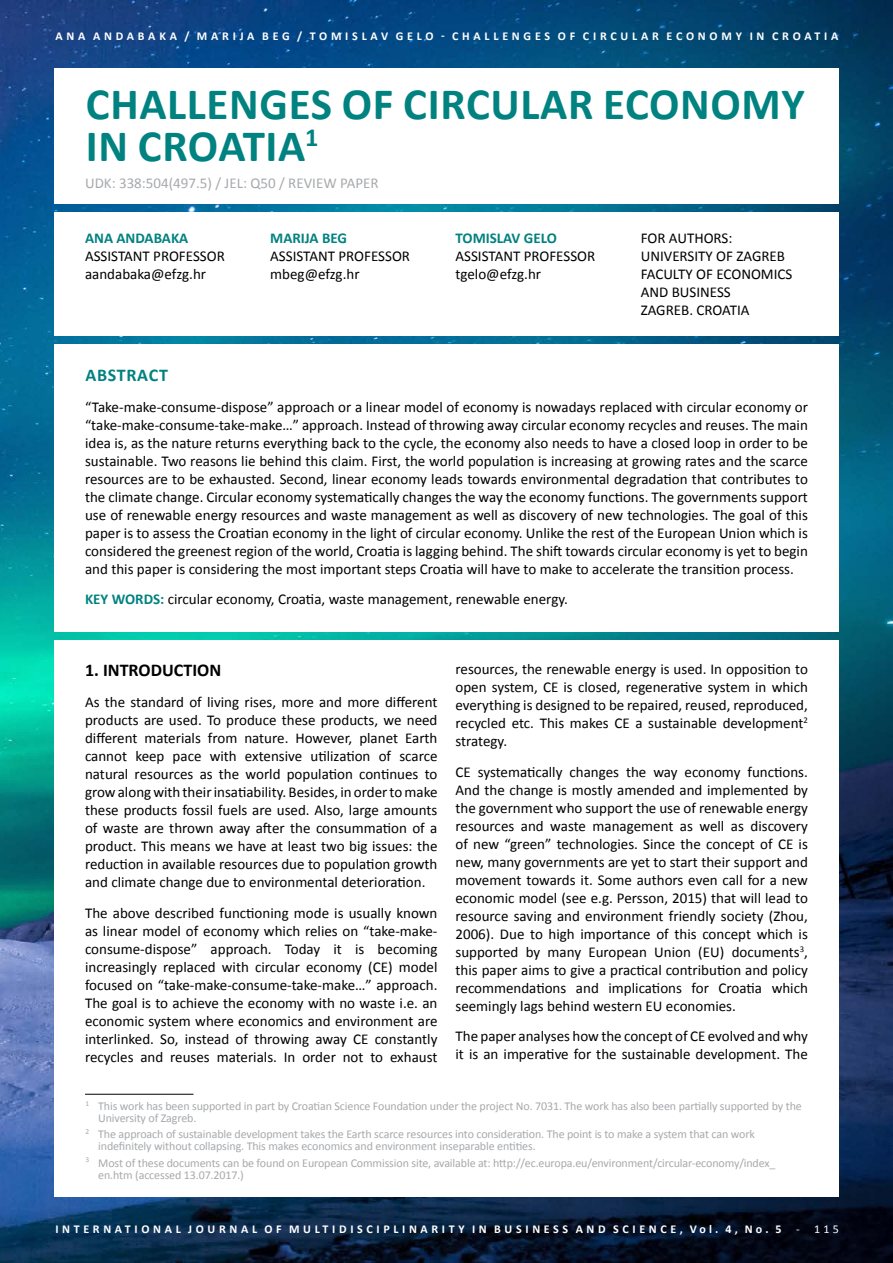
<style>
.page{position:relative;width:893px;height:1263px;background:#fff}
.page>*{position:absolute;margin:0;border:0;box-sizing:border-box;transform-origin:0 0}
.NASLOV{font:700 45px/42px "Calibri";letter-spacing:.015em;color:#008280}
.Abstract_text{font:700 18px "Calibri";color:#000}
.Abstract_title{font:700 18px "Calibri";letter-spacing:.04em;color:#008280}
.Tex_príspevku{font:15px/18px "Calibri";color:#000;text-align:justify}
.Normal_text{font:15px "Calibri";color:#a7a9ac}
.t1{font:700 15px "Calibri";color:#008280}
.t2{font:12px/12px "Calibri";letter-spacing:-.01em;color:#a7a9ac}
.t3{font:700 12px "Calibri";letter-spacing:.305em;color:#fff}
.s1{font-weight:700;color:#008280}
.s2{font-weight:400}
</style>
<div class="page">
<img style="left:0;top:0;width:893px;height:1263px">
<svg style="left:54px;top:204px;width:785px;height:436px;background:#0d839a"></svg>
<div style="left:54px;top:213px;width:785px;height:123px;background:#fff"></div>
<div style="left:54px;top:68px;width:785px;height:136px;background:#fff"></div>
<div style="left:54px;top:344px;width:785px;height:288px;background:#fff"></div>
<div style="left:54px;top:640px;width:785px;height:557px;background:#fff"></div>
<hr style="left:85px;top:1094px;width:108px;height:1px;background:#000">
<p class="t3" style="left:55px;top:28px;width:785px">ANA ANDABAKA / MARIJA BEG / TOMISLAV GELO - CHALLENGES OF CIRCULAR ECONOMY IN CROATIA</p>
<p class="NASLOV" style="left:86px;top:83px;width:720px">CHALLENGES OF CIRCULAR ECONOMY<br>IN CROATIA<sup>1</sup></p>
<p class="Normal_text" style="left:85px;top:173px;width:295px">UDK: 338:504(497.5) / JEL: Q50 / REVIEW PAPER</p>
<p class="t1" style="left:85px;top:228px;width:105px">ANA ANDABAKA</p>
<p class="Tex_príspevku" style="left:85px;top:247px;width:141px">ASSISTANT PROFESSOR</p>
<p class="Tex_príspevku" style="left:85px;top:265px;width:123px">aandabaka@efzg.hr</p>
<p class="t1" style="left:270px;top:228px;width:78px">MARIJA BEG</p>
<p class="Tex_príspevku" style="left:270px;top:247px;width:141px">ASSISTANT PROFESSOR</p>
<p class="Tex_príspevku" style="left:270px;top:265px;width:91px">mbeg@efzg.hr</p>
<p class="t1" style="left:455px;top:228px;width:103px">TOMISLAV GELO</p>
<p class="Tex_príspevku" style="left:455px;top:247px;width:141px">ASSISTANT PROFESSOR</p>
<p class="Tex_príspevku" style="left:455px;top:265px;width:87px">tgelo@efzg.hr</p>
<p class="Tex_príspevku" style="left:641px;top:229px;width:93px">FOR AUTHORS:</p>
<p class="Tex_príspevku" style="left:641px;top:247px;width:146px">UNIVERSITY OF ZAGREB</p>
<p class="Tex_príspevku" style="left:641px;top:265px;width:153px">FACULTY OF ECONOMICS<br>AND BUSINESS</p>
<p class="Tex_príspevku" style="left:641px;top:301px;width:110px">ZAGREB. CROATIA</p>
<p class="Abstract_title" style="left:85px;top:363px;width:84px">ABSTRACT</p>
<p class="Tex_príspevku" style="left:85px;top:398px;width:724px">“Take-make-consume-dispose” approach or a linear model of economy is nowadays replaced with circular economy or “take-make-consume-take-make…” approach. Instead of throwing away circular economy recycles and reuses. The main idea is, as the nature returns everything back to the cycle, the economy also needs to have a closed loop in order to be sustainable. Two reasons lie behind this claim. First, the world population is increasing at growing rates and the scarce resources are to be exhausted. Second, linear economy leads towards environmental degradation that contributes to the climate change. Circular economy systematically changes the way the economy functions. The governments support use of renewable energy resources and waste management as well as discovery of new technologies. The goal of this paper is to assess the Croatian economy in the light of circular economy. Unlike the rest of the European Union which is considered the greenest region of the world, Croatia is lagging behind. The shift towards circular economy is yet to begin and this paper is considering the most important steps Croatia will have to make to accelerate the transition process.</p>
<p class="Tex_príspevku" style="left:85px;top:590px;width:484px"><span class="s1">KEY WORDS:</span> circular economy, Croatia, waste management, renewable energy.</p>
<p class="Abstract_text" style="left:85px;top:658px;width:138px">1. INTRODUCTION</p>
<p class="Tex_príspevku" style="left:85px;top:693px;width:354px">As the standard of living rises, more and more different products are used. To produce these products, we need different materials from nature. However, planet Earth cannot keep pace with extensive utilization of scarce natural resources as the world population continues to grow along with their insatiability. Besides, in order to make these products fossil fuels are used. Also, large amounts of waste are thrown away after the consummation of a product. This means we have at least two big issues: the reduction in available resources due to population growth and climate change due to environmental deterioration.</p>
<p class="Tex_príspevku" style="left:85px;top:904px;width:354px">The above described functioning mode is usually known as linear model of economy which relies on “take-make&shy;consume-dispose” approach. Today it is becoming increasingly replaced with circular economy (CE) model focused on “take-make-consume-take-make…” approach.<br>The goal is to achieve the economy with no waste i.e. an economic system where economics and environment are interlinked. So, instead of throwing away CE constantly recycles and reuses materials. In order not to exhaust</p>
<p class="Tex_príspevku" style="left:455px;top:660px;width:354px">resources, the renewable energy is used. In opposition to open system, CE is closed, regenerative system in which everything is designed to be repaired, reused, reproduced, recycled etc. This makes CE a sustainable development<sup>2 </sup>strategy.</p>
<p class="Tex_príspevku" style="left:455px;top:763px;width:354px">CE systematically changes the way economy functions.<br>And the change is mostly amended and implemented by the government who support the use of renewable energy resources and waste management as well as discovery of new “green” technologies. Since the concept of CE is new, many governments are yet to start their support and movement towards it. Some authors even call for a new economic model (see e.g. Persson, 2015) that will lead to resource saving and environment friendly society (Zhou, 2006). Due to high importance of this concept which is supported by many European Union (EU) documents<sup>3</sup>, this paper aims to give a practical contribution and policy recommendations and implications for Croatia which seemingly lags behind western EU economies.</p>
<p class="Tex_príspevku" style="left:455px;top:1027px;width:354px">The paper analyses how the concept of CE evolved and why it is an imperative for the sustainable development. The</p>
<p class="t2" style="left:98px;top:1100px;width:705px;text-indent:-13px"><sup>1</sup> This work has been supported in part by Croatian Science Foundation under the project No. 7031. The work has also been partially supported by the<br>University of Zagreb.</p>
<p class="t2" style="left:98px;top:1128px;width:658px;text-indent:-13px"><sup>2</sup> The approach of sustainable development takes the Earth scarce resources into consideration. The point is to make a system that can work indefinitely without collapsing. This makes economics and environment inseparable entities.</p>
<p class="t2" style="left:98px;top:1156px;width:679px;text-indent:-13px"><sup>3</sup> Most of these documents can be found on European Commission site, available at: http://ec.europa.eu/environment/circular-economy/index_ en.htm (accessed 13.07.2017.)</p>
<p class="t3" style="left:55px;top:1222px;width:785px">INTERNATIONAL JOURNAL OF MULTIDISCIPLINARITY IN BUSINESS AND SCIENCE, Vol. 4, No. 5 <span class="s2">- 115</span></p>
</div>
